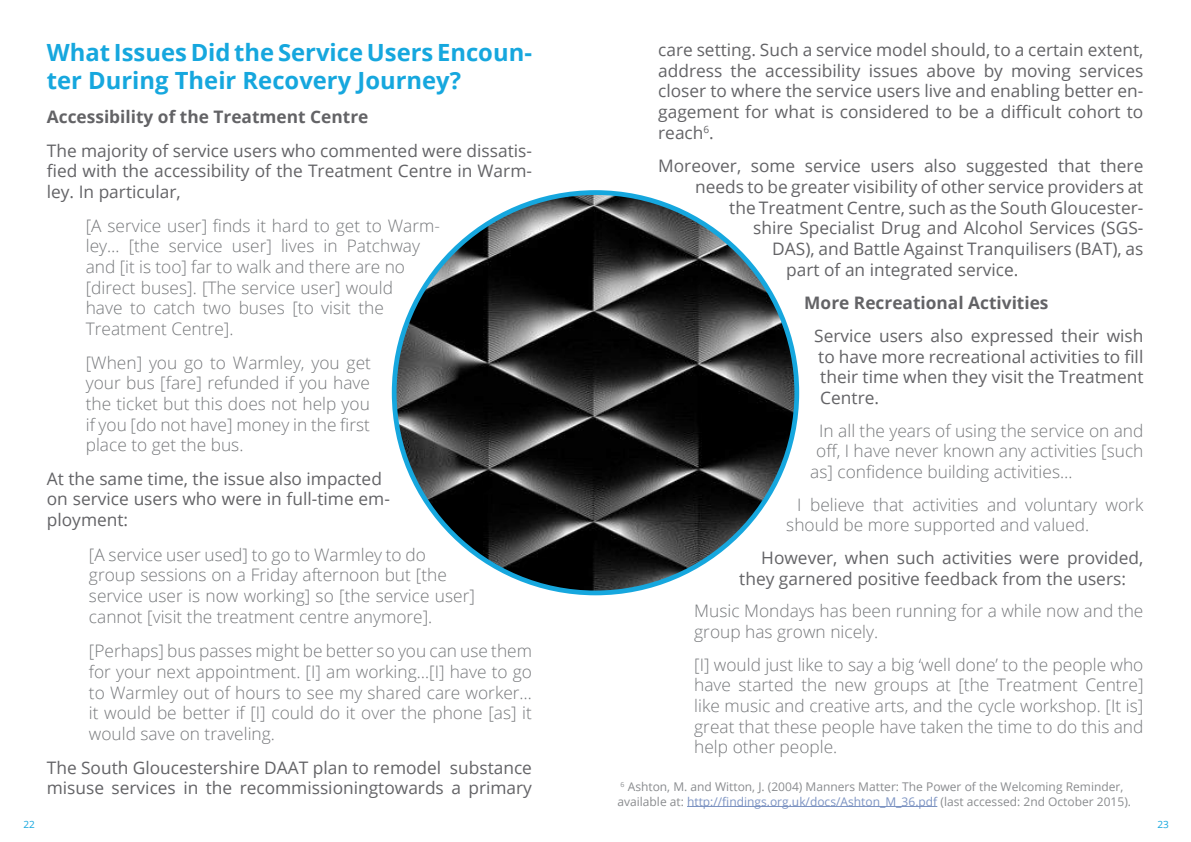
<style>
.page{position:relative;width:1191px;height:842px;background:#fff}
.page>*{position:absolute;margin:0;border:0;box-sizing:border-box;transform-origin:0 0}
.t1{font:700 23.7px/28.4px "Open Sans";color:#16a7de}
.t2{font:300 17.2px/20.7px "Open Sans";color:#76787b}
.t3{font:17.2px/20.7px "Open Sans";color:#636366;text-align:justify}
.t4{font:700 17.2px "Open Sans";color:#636366}
.t5{font:12px/14.4px "Open Sans";color:#8a8c8f}
.t6{font:10px "Open Sans";color:#16a7de}
.s1{color:#7c93c2}
</style>
<div class="page">
<img style="left:394px;top:193px;width:402px;height:400px">
<hr style="left:687px;top:806px;width:250px;height:1px;background:#7c93c2">
<p class="t1" style="left:47px;top:38px;width:487px">What Issues Did the Service Users Encoun&shy;ter During Their Recovery Journey?</p>
<p class="t4" style="left:47px;top:105px;width:323px">Accessibility of the Treatment Centre</p>
<p class="t3" style="left:47px;top:140px;width:487px">The majority of service users who commented were dissatis&shy;fied with the accessibility of the Treatment Centre in Warm&shy;ley. In particular,</p>
<p class="t2" style="left:86px;top:214px;width:356px">[A service user] finds it hard to get to Warm&shy;ley… [the service user] lives in Patchway and [it is too] far to walk and there are no [direct buses]. [The service user] would<br>have to catch two buses [to visit the Treatment Centre].</p>
<p class="t2" style="left:86px;top:351px;width:287px;text-align:justify">[When] you go to Warmley, you get your bus [fare] refunded if you have the ticket but this does not help you if you [do not have] money in the first place to get the bus.</p>
<p class="t3" style="left:47px;top:468px;width:345px;text-align:left">At the same time, the issue also impacted on service users who were in full-time em&shy;ployment:</p>
<p class="t2" style="left:89px;top:544px;width:387px">[A service user used] to go to Warmley to do group sessions on a Friday afternoon but [the service user is now working] so [the service user] cannot [visit the treatment centre anymore].</p>
<p class="t2" style="left:89px;top:640px;width:444px;text-align:justify">[Perhaps] bus passes might be better so you can use them for your next appointment. [I] am working…[I] have to go to Warmley out of hours to see my shared care worker… it would be better if [I] could do it over the phone [as] it would save on traveling.</p>
<p class="t3" style="left:47px;top:757px;width:487px">The South Gloucestershire DAAT plan to remodel substance misuse services in the recommissioningtowards a primary</p>
<p class="t3" style="left:658px;top:39px;width:487px">care setting. Such a service model should, to a certain extent, address the accessibility issues above by moving services closer to where the service users live and enabling better en&shy;gagement for what is considered to be a difficult cohort to reach<sup>6</sup>.</p>
<p class="t3" style="left:658px;top:155px;width:487px">Moreover, some service users also suggested that there</p>
<p class="t3" style="left:695px;top:176px;width:450px">needs to be greater visibility of other service providers at</p>
<p class="t3" style="left:729px;top:197px;width:416px">the Treatment Centre, such as the South Gloucester-</p>
<p class="t3" style="left:753px;top:217px;width:392px">shire Specialist Drug and Alcohol Services (SGS-</p>
<p class="t3" style="left:772px;top:238px;width:372px">DAS), and Battle Against Tranquilisers (BAT), as</p>
<p class="t3" style="left:786px;top:259px;width:234px">part of an integrated service.</p>
<p class="t4" style="left:804px;top:291px;width:246px">More Recreational Activities</p>
<p class="t3" style="left:814px;top:325px;width:331px">Service users also expressed their wish to have more recreational activities to fill their time when they visit the Treatment Centre.</p>
<p class="t2" style="left:819px;top:420px;width:326px">In all the years of using the service on and</p>
<p class="t2" style="left:816px;top:440px;width:329px">off, I have never known any activities [such</p>
<p class="t2" style="left:810px;top:461px;width:264px">as] confidence building activities…</p>
<p class="t2" style="left:786px;top:494px;width:359px;text-indent:11px">I believe that activities and voluntary work should be more supported and valued.</p>
<p class="t3" style="left:739px;top:547px;width:406px;text-indent:22px">However, when such activities were provided, they garnered positive feedback from the users:</p>
<p class="t2" style="left:694px;top:600px;width:451px">Music Mondays has been running for a while now and the group has grown nicely.</p>
<p class="t2" style="left:694px;top:654px;width:451px;text-align:justify">[I] would just like to say a big ‘well done’ to the people who have started the new groups at [the Treatment Centre] like music and creative arts, and the cycle workshop. [It is] great that these people have taken the time to do this and help other people.</p>
<p class="t5" style="left:617px;top:779px;width:515px"><sup>6</sup> Ashton, M. and Witton, J. (2004) Manners Matter: The Power of the Welcoming Reminder, available at: <span class="s1">http://findings.org.uk/docs/Ashton_M_36.pdf</span> (last accessed: 2nd October 2015).</p>
<p class="t6" style="left:23px;top:817px;width:13px">22</p>
<p class="t6" style="left:1157px;top:817px;width:13px">23</p>
</div>
